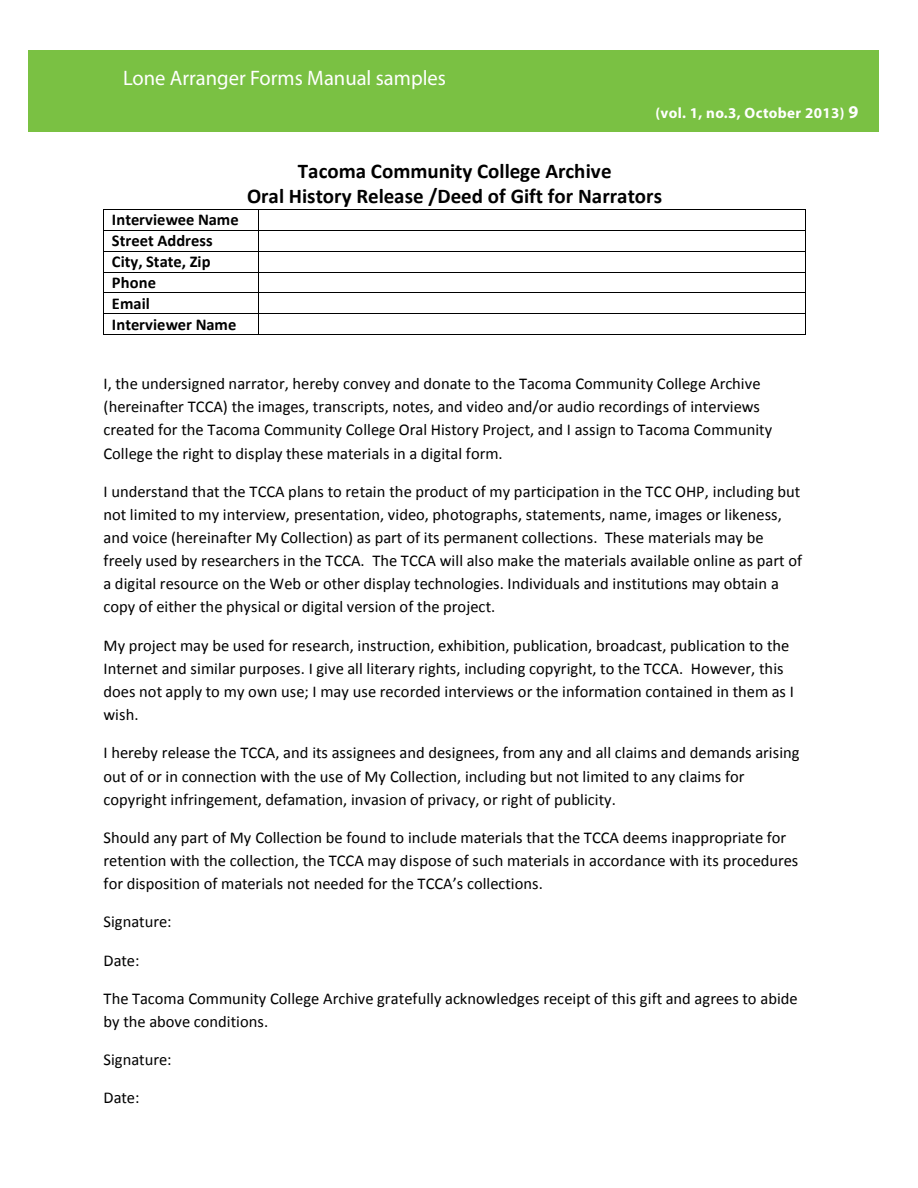
<style>
.page{position:relative;width:918px;height:1188px;background:#fff}
.page>*{position:absolute;margin:0;border:0;box-sizing:border-box;transform-origin:0 0}
.t1{font:700 21px/25.5px "Calibri";color:#000;text-align:center}
.t2{font:21px "Myriad Pro";color:#fff}
.t3{font:16.5px/23.1px "Calibri";color:#000}
.t4{font:700 16.5px/21px "Calibri";letter-spacing:.005em;color:#000}
.t5{font:700 15px "Myriad Pro";letter-spacing:.025em;color:#fff}
.s1{font-size:18px}
</style>
<div class="page">
<div style="left:28px;top:51px;width:851px;height:81px;background:#7ac143"></div>
<hr style="left:104px;top:209px;width:155px;height:1px;background:#000">
<hr style="left:259px;top:209px;width:546px;height:1px;background:#000">
<hr style="left:104px;top:230px;width:155px;height:1px;background:#000">
<hr style="left:259px;top:230px;width:546px;height:1px;background:#000">
<hr style="left:104px;top:251px;width:155px;height:1px;background:#000">
<hr style="left:259px;top:251px;width:546px;height:1px;background:#000">
<hr style="left:104px;top:272px;width:155px;height:1px;background:#000">
<hr style="left:259px;top:272px;width:546px;height:1px;background:#000">
<hr style="left:104px;top:293px;width:155px;height:1px;background:#000">
<hr style="left:259px;top:293px;width:546px;height:1px;background:#000">
<hr style="left:104px;top:314px;width:155px;height:1px;background:#000">
<hr style="left:259px;top:314px;width:546px;height:1px;background:#000">
<hr style="left:104px;top:334px;width:155px;height:1px;background:#000">
<hr style="left:259px;top:334px;width:546px;height:1px;background:#000">
<svg style="left:805px;top:209px;width:1px;height:126px"></svg>
<p class="t2" style="left:123px;top:65px;width:324px">Lone Arranger Forms Manual samples</p>
<p class="t5" style="left:656px;top:103px;width:204px">(vol. 1, no.3, October 2013) <span class="s1">9</span></p>
<p class="t4" style="left:112px;top:209px;width:128px">Interviewee Name<br>Street Address<br>City, State, Zip<br>Phone<br>Email<br>Interviewer Name</p>
<p class="t1" style="left:247px;top:158px;width:417px">Tacoma Community College Archive<br>Oral History Release /Deed of Gift for Narrators</p>
<p class="t3" style="left:104px;top:372px;width:670px">I, the undersigned narrator, hereby convey and donate to the Tacoma Community College Archive (hereinafter TCCA) the images, transcripts, notes, and video and/or audio recordings of interviews created for the Tacoma Community College Oral History Project, and I assign to Tacoma Community College the right to display these materials in a digital form.</p>
<p class="t3" style="left:104px;top:480px;width:700px">I understand that the TCCA plans to retain the product of my participation in the TCC OHP, including but not limited to my interview, presentation, video, photographs, statements, name, images or likeness, and voice (hereinafter My Collection) as part of its permanent collections. These materials may be freely used by researchers in the TCCA. The TCCA will also make the materials available online as part of a digital resource on the Web or other display technologies. Individuals and institutions may obtain a copy of either the physical or digital version of the project.</p>
<p class="t3" style="left:104px;top:634px;width:692px">My project may be used for research, instruction, exhibition, publication, broadcast, publication to the Internet and similar purposes. I give all literary rights, including copyright, to the TCCA. However, this does not apply to my own use; I may use recorded interviews or the information contained in them as I wish.</p>
<p class="t3" style="left:104px;top:741px;width:698px">I hereby release the TCCA, and its assignees and designees, from any and all claims and demands arising out of or in connection with the use of My Collection, including but not limited to any claims for copyright infringement, defamation, invasion of privacy, or right of publicity.</p>
<p class="t3" style="left:104px;top:826px;width:696px">Should any part of My Collection be found to include materials that the TCCA deems inappropriate for retention with the collection, the TCCA may dispose of such materials in accordance with its procedures for disposition of materials not needed for the TCCA’s collections.</p>
<p class="t3" style="left:104px;top:910px;width:70px">Signature:</p>
<p class="t3" style="left:104px;top:949px;width:37px">Date:</p>
<p class="t3" style="left:104px;top:987px;width:696px">The Tacoma Community College Archive gratefully acknowledges receipt of this gift and agrees to abide by the above conditions.</p>
<p class="t3" style="left:104px;top:1048px;width:70px">Signature:</p>
<p class="t3" style="left:104px;top:1086px;width:37px">Date:</p>
</div>
